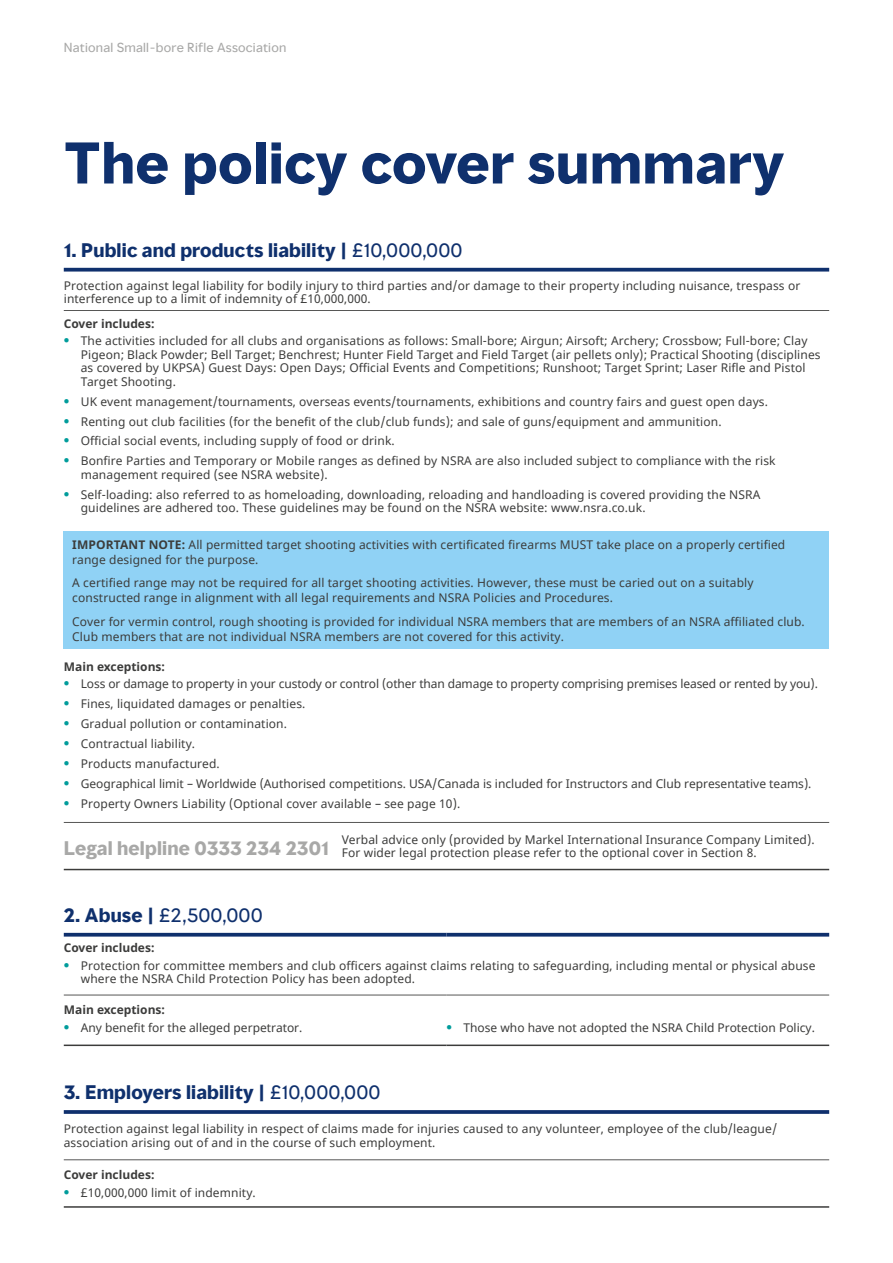
<style>
.page{position:relative;width:893px;height:1263px;background:#fff}
.page>*{position:absolute;margin:0;border:0;box-sizing:border-box;transform-origin:0 0}
.t1{font:700 54px "MMC Display";letter-spacing:.01em;color:#0f306d}
.t2{font:700 18px "MMC Display";letter-spacing:.01em;color:#0f306d}
.t3{font:700 18px "MMC Display";letter-spacing:.01em;color:#a8a8a7}
.t4{font:18px "MMC Display";letter-spacing:.01em;color:#0f306d}
.t5{font:12px/13.5px "Noto Sans";letter-spacing:.01em;color:#3c3c3b}
.t6{font:12px "Noto Sans";letter-spacing:-.01em;color:#3c3c3b}
.t7{font:700 12px "Noto Sans";color:#3c3c3b}
.t8{font:12px "MMC Display";letter-spacing:.02em;color:#a8a8a7}
.s1{font-weight:400}
.s2{font-family:"MMC Display";font-weight:700;font-size:12.75px;color:#009c9b}
.s3{font-weight:700}
</style>
<div class="page">
<div style="left:64px;top:531px;width:765px;height:118px;background:#90d2f5"></div>
<hr style="left:64px;top:822px;width:765px;height:1px;background:#575756">
<svg style="left:64px;top:268px;width:765px;height:4px;background:#29467d"></svg>
<hr style="left:64px;top:310px;width:765px;height:1px;background:#575756">
<hr style="left:64px;top:869px;width:765px;height:1px;background:#3c3c3b">
<hr style="left:64px;top:995px;width:382px;height:1px;background:#575756">
<hr style="left:446px;top:995px;width:383px;height:1px;background:#575756">
<hr style="left:64px;top:933px;width:382px;height:3px;background:#0f306d">
<hr style="left:446px;top:933px;width:383px;height:3px;background:#0f306d">
<hr style="left:64px;top:1044px;width:382px;height:2px;background:#3c3c3b">
<hr style="left:446px;top:1044px;width:383px;height:2px;background:#3c3c3b">
<hr style="left:64px;top:1159px;width:765px;height:1px;background:#575756">
<svg style="left:64px;top:1110px;width:765px;height:4px;background:#1d3c75"></svg>
<hr style="left:64px;top:1206px;width:765px;height:2px;background:#3c3c3b">
<p class="t8" style="left:64px;top:39px;width:224px">National Small-bore Rifle Association</p>
<h1 class="t1" style="left:64px;top:128px;width:722px">The policy cover summary</h1>
<h2 class="t2" style="left:64px;top:238px;width:400px">1. Public and products liability | <span class="s1">£10,000,000</span></h2>
<p class="t5" style="left:64px;top:279px;width:738px">Protection against legal liability for bodily injury to third parties and/or damage to their property including nuisance, trespass or interference up to a limit of indemnity of £10,000,000.</p>
<p class="t7" style="left:64px;top:315px;width:92px">Cover includes:</p>
<p class="t5" style="left:81px;top:335px;width:741px;text-indent:-17px"><span class="s2">•</span> The activities included for all clubs and organisations as follows: Small-bore; Airgun; Airsoft; Archery; Crossbow; Full-bore; Clay Pigeon; Black Powder; Bell Target; Benchrest; Hunter Field Target and Field Target (air pellets only); Practical Shooting (disciplines as covered by UKPSA) Guest Days: Open Days; Official Events and Competitions; Runshoot; Target Sprint; Laser Rifle and Pistol Target Shooting.</p>
<p class="t5" style="left:64px;top:395px;width:706px"><span class="s2">•</span> UK event management/tournaments, overseas events/tournaments, exhibitions and country fairs and guest open days.</p>
<p class="t5" style="left:64px;top:415px;width:659px"><span class="s2">•</span> Renting out club facilities (for the benefit of the club/club funds); and sale of guns/equipment and ammunition.</p>
<p class="t5" style="left:64px;top:435px;width:332px"><span class="s2">•</span> Official social events, including supply of food or drink.</p>
<p class="t5" style="left:81px;top:455px;width:696px;text-indent:-17px"><span class="s2">•</span> Bonfire Parties and Temporary or Mobile ranges as defined by NSRA are also included subject to compliance with the risk management required (see NSRA website).</p>
<p class="t5" style="left:81px;top:488px;width:681px;text-indent:-17px"><span class="s2">•</span> Self-loading: also referred to as homeloading, downloading, reloading and handloading is covered providing the NSRA guidelines are adhered too. These guidelines may be found on the NSRA website: www.nsra.co.uk.</p>
<p class="t5" style="left:72px;top:537px;width:714px;line-height:15px"><span class="s3">IMPORTANT NOTE:</span> All permitted target shooting activities with certificated firearms MUST take place on a properly certified range designed for the purpose.</p>
<p class="t5" style="left:72px;top:576px;width:683px;line-height:15px">A certified range may not be required for all target shooting activities. However, these must be caried out on a suitably constructed range in alignment with all legal requirements and NSRA Policies and Procedures.</p>
<p class="t5" style="left:72px;top:614px;width:734px;line-height:15px">Cover for vermin control, rough shooting is provided for individual NSRA members that are members of an NSRA affiliated club.<br>Club members that are not individual NSRA members are not covered for this activity.</p>
<p class="t7" style="left:64px;top:658px;width:103px">Main exceptions:</p>
<p class="t6" style="left:64px;top:676px;width:756px"><span class="s2">•</span> Loss or damage to property in your custody or control (other than damage to property comprising premises leased or rented by you).</p>
<p class="t5" style="left:64px;top:697px;width:243px"><span class="s2">•</span> Fines, liquidated damages or penalties.</p>
<p class="t5" style="left:64px;top:717px;width:225px"><span class="s2">•</span> Gradual pollution or contamination.</p>
<p class="t5" style="left:64px;top:737px;width:133px"><span class="s2">•</span> Contractual liability.</p>
<p class="t5" style="left:64px;top:757px;width:158px"><span class="s2">•</span> Products manufactured.</p>
<p class="t5" style="left:64px;top:777px;width:749px"><span class="s2">•</span> Geographical limit – Worldwide (Authorised competitions. USA/Canada is included for Instructors and Club representative teams).</p>
<p class="t5" style="left:64px;top:797px;width:398px"><span class="s2">•</span> Property Owners Liability (Optional cover available – see page 10).</p>
<h2 class="t3" style="left:64px;top:837px;width:266px">Legal helpline 0333 234 2301</h2>
<p class="t5" style="left:342px;top:833px;width:474px">Verbal advice only (provided by Markel International Insurance Company Limited).<br>For wider legal protection please refer to the optional cover in Section 8.</p>
<h2 class="t4" style="left:64px;top:903px;width:200px"><span class="s3">2. Abuse |</span> £2,500,000</h2>
<p class="t7" style="left:64px;top:939px;width:92px">Cover includes:</p>
<p class="t5" style="left:81px;top:959px;width:736px;text-indent:-17px"><span class="s2">•</span> Protection for committee members and club officers against claims relating to safeguarding, including mental or physical abuse where the NSRA Child Protection Policy has been adopted.</p>
<p class="t7" style="left:64px;top:1001px;width:103px">Main exceptions:</p>
<p class="t5" style="left:64px;top:1021px;width:240px"><span class="s2">•</span> Any benefit for the alleged perpetrator.</p>
<p class="t5" style="left:446px;top:1021px;width:370px"><span class="s2">•</span> Those who have not adopted the NSRA Child Protection Policy.</p>
<h2 class="t2" style="left:64px;top:1080px;width:318px">3. Employers liability | <span class="s1">£10,000,000</span></h2>
<p class="t5" style="left:64px;top:1123px;width:715px">Protection against legal liability in respect of claims made for injuries caused to any volunteer, employee of the club/league/ association arising out of and in the course of such employment.</p>
<p class="t7" style="left:64px;top:1166px;width:92px">Cover includes:</p>
<p class="t5" style="left:64px;top:1186px;width:194px"><span class="s2">•</span> £10,000,000 limit of indemnity.</p>
</div>
